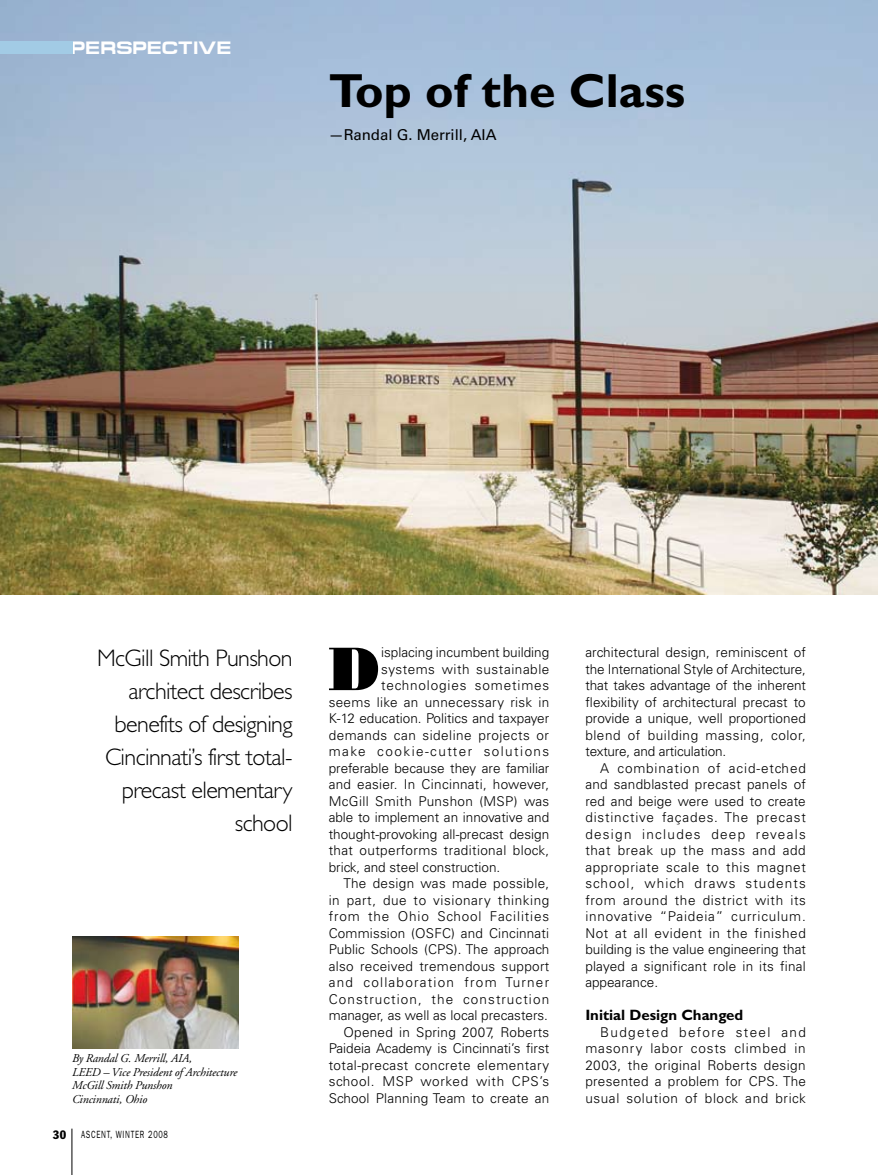
<style>
.page{position:relative;width:878px;height:1175px;background:#fff}
.page>*{position:absolute;margin:0;border:0;box-sizing:border-box;transform-origin:0 0}
.t1{font:61.05px "Bodoni Poster";color:#000}
.t2{font:700 48px "Gill Sans";color:#000}
.t3{font:300 24px/33px "Gill Sans";letter-spacing:-.025em;color:#000;text-align:right}
.t4{font:700 18px "Micro Extended";color:#fff}
.t5{font:15px "Univers";color:#000}
.t6{font:700 15px "Gill Sans";color:#000}
.t7{font:300 13.5px/16.5px "Univers";letter-spacing:.02em;color:#000;text-align:justify}
.t8{font:300 13.5px "Univers";color:#000}
.t9{font:300 13.5px "Univers";letter-spacing:.065em;color:#000}
.t10{font:300 13.5px "Univers";letter-spacing:.045em;color:#000}
.t11{font:300 13.5px "Univers";letter-spacing:.08em;color:#000}
.t12{font:300 13.5px "Univers";letter-spacing:.11em;color:#000}
.t13{font:300 13.5px "Univers";letter-spacing:.09em;color:#000}
.t14{font:300 13.5px "Univers";letter-spacing:.05em;color:#000}
.t15{font:300 13.5px "Univers";letter-spacing:.04em;color:#000}
.t16{font:italic 12px/13.5px "Adobe Garamond";letter-spacing:-.01em;color:#000}
.t17{font:10.5px "Franklin Gothic";letter-spacing:.1em;color:#000;scale:.7 1}
.s1{font-stretch:condensed;font-size:12px}
</style>
<div class="page">
<img style="left:0;top:0;width:878px;height:594px">
<img style="left:73px;top:936px;width:165px;height:112px">
<hr style="left:72px;top:1128px;width:1px;height:46px;background:#000">
<div style="left:0;top:42px;width:72px;height:12px;background:#a2cbe5"></div>
<h3 class="t4" style="left:71px;top:38px;width:162px">PERSPECTIVE</h3>
<h2 class="t2" style="left:328px;top:62px;width:358px">Top of the Class</h2>
<p class="t5" style="left:328px;top:126px;width:169px">—Randal G. Merrill, AIA</p>
<h3 class="t3" style="left:97px;top:641px;width:197px">McGill Smith Punshon architect describes benefits of designing<br>Cincinnati’s first total&shy;precast elementary school</h3>
<p class="t16" style="left:72px;top:1051px;width:167px">By Randal G. Merrill, AIA,<br>LEED – Vice President of Architecture<br>McGill Smith Punshon<br>Cincinnati, Ohio</p>
<p class="t17" style="left:53px;top:1128px;width:166px"><span class="s1">30</span> ASCENT, WINTER 2008</p>
<h1 class="t1" style="left:328px;top:631px;width:52px">D</h1>
<p class="t8" style="left:381px;top:644px;width:170px">isplacing incumbent building</p>
<p class="t15" style="left:381px;top:660px;width:170px">systems with sustainable</p>
<p class="t9" style="left:381px;top:677px;width:170px">technologies sometimes</p>
<p class="t7" style="left:329px;top:693px;width:222px">seems like an unnecessary risk in</p>
<p class="t8" style="left:329px;top:710px;width:222px">K-12 education. Politics and taxpayer</p>
<p class="t7" style="left:329px;top:726px;width:222px">demands can sideline projects or</p>
<p class="t12" style="left:329px;top:743px;width:222px">make cookie-cutter solutions</p>
<p class="t8" style="left:329px;top:759px;width:222px">preferable because they are familiar</p>
<p class="t7" style="left:329px;top:776px;width:222px">and easier. In Cincinnati, however,</p>
<p class="t7" style="left:329px;top:792px;width:222px">McGill Smith Punshon (MSP) was</p>
<p class="t8" style="left:329px;top:809px;width:222px">able to implement an innovative and</p>
<p class="t8" style="left:329px;top:825px;width:222px">thought-provoking all-precast design</p>
<p class="t7" style="left:329px;top:842px;width:222px">that outperforms traditional block,</p>
<p class="t8" style="left:329px;top:858px;width:173px">brick, and steel construction.</p>
<p class="t7" style="left:343px;top:875px;width:207px">The design was made possible,</p>
<p class="t10" style="left:329px;top:891px;width:222px">in part, due to visionary thinking</p>
<p class="t9" style="left:329px;top:908px;width:222px">from the Ohio School Facilities</p>
<p class="t7" style="left:329px;top:924px;width:222px">Commission (OSFC) and Cincinnati</p>
<p class="t7" style="left:329px;top:941px;width:222px">Public Schools (CPS). The approach</p>
<p class="t7" style="left:329px;top:957px;width:222px">also received tremendous support</p>
<p class="t13" style="left:329px;top:974px;width:222px">and collaboration from Turner</p>
<p class="t11" style="left:329px;top:990px;width:222px">Construction, the construction</p>
<p class="t8" style="left:329px;top:1007px;width:221px">manager, as well as local precasters.</p>
<p class="t7" style="left:343px;top:1023px;width:207px">Opened in Spring 2007, Roberts</p>
<p class="t8" style="left:329px;top:1040px;width:222px">Paideia Academy is Cincinnati’s first</p>
<p class="t7" style="left:329px;top:1056px;width:222px">total-precast concrete elementary</p>
<p class="t14" style="left:329px;top:1073px;width:222px">school. MSP worked with CPS’s</p>
<p class="t7" style="left:329px;top:1089px;width:222px">School Planning Team to create an</p>
<p class="t7" style="left:585px;top:644px;width:222px">architectural design, reminiscent of the International Style of Architecture, that takes advantage of the inherent flexibility of architectural precast to provide a unique, well proportioned blend of building massing, color, texture, and articulation.</p>
<p class="t7" style="left:585px;top:759px;width:222px;text-indent:15px">A combination of acid-etched and sandblasted precast panels of red and beige were used to create distinctive façades. The precast design includes deep reveals that break up the mass and add appropriate scale to this magnet school, which draws students from around the district with its innovative “Paideia” curriculum.<br>Not at all evident in the finished building is the value engineering that played a significant role in its final appearance.</p>
<p class="t6" style="left:585px;top:1006px;width:159px">Initial Design Changed</p>
<p class="t7" style="left:585px;top:1023px;width:222px;text-indent:15px">Budgeted before steel and masonry labor costs climbed in 2003, the original Roberts design presented a problem for CPS. The usual solution of block and brick</p>
</div>
